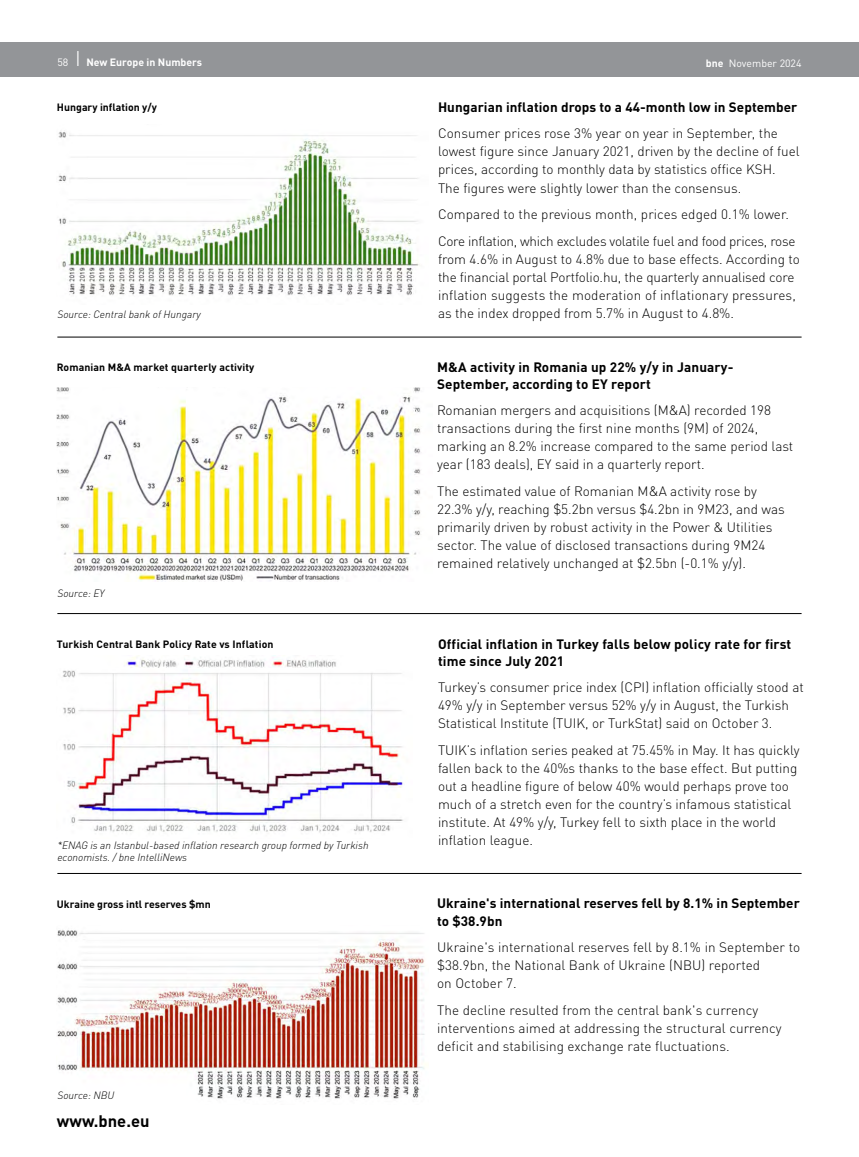
<style>
.page{position:relative;width:859px;height:1157px;background:#fff}
.page>*{position:absolute;margin:0;border:0;box-sizing:border-box;transform-origin:0 0}
.t1{font:700 16.5px "DINOT";color:#000}
.t2{font:300 13.5px/18px "DINOT";color:#000}
.t3{font:700 13.5px/17.2px "DINOT";letter-spacing:.005em;color:#000}
.t4{font:300 13.5px/26.5px "DINOT";letter-spacing:-.02em;color:#000}
.t5{font:italic 300 10.5px/12px "DINOT";color:#000}
.t6{font:700 10.5px "DINOT";letter-spacing:.01em;color:#000}
.t7{font:700 10.5px "DINOT";color:#fff}
.t8{font:10.5px "DINOT";color:#fff}
.s1{font-weight:400}
.s2{font-weight:300;font-size:21px}
.s3{font-weight:700}
</style>
<div class="page">
<div style="left:0;top:42px;width:859px;height:35px;background:#939598"></div>
<hr style="left:57px;top:337px;width:744px;height:1px;background:#000">
<hr style="left:57px;top:613px;width:744px;height:1px;background:#000">
<hr style="left:57px;top:873px;width:744px;height:1px;background:#000">
<img style="left:58px;top:131px;width:361px;height:165px">
<img style="left:57px;top:930px;width:369px;height:169px">
<img style="left:56px;top:387px;width:365px;height:194px">
<img style="left:125px;top:655px;width:211px;height:13px">
<img style="left:63px;top:670px;width:340px;height:164px">
<p class="t7" style="left:57px;top:56px;width:146px"><span class="s1">58</span> <span class="s2">I</span> New Europe in Numbers</p>
<p class="t8" style="left:706px;top:56px;width:97px"><span class="s3">bne</span> November 2024</p>
<p class="t6" style="left:57px;top:101px;width:101px">Hungary inflation y/y</p>
<p class="t5" style="left:57px;top:308px;width:145px">Source: Central bank of Hungary</p>
<p class="t6" style="left:57px;top:361px;width:199px">Romanian M&amp;A market quarterly activity</p>
<p class="t5" style="left:57px;top:587px;width:49px">Source: EY</p>
<p class="t6" style="left:57px;top:637px;width:218px">Turkish Central Bank Policy Rate vs Inflation</p>
<p class="t5" style="left:57px;top:839px;width:313px">*ENAG is an Istanbul-based inflation research group formed by Turkish economists. / bne IntelliNews</p>
<p class="t6" style="left:57px;top:897px;width:155px">Ukraine gross intl reserves $mn</p>
<p class="t5" style="left:57px;top:1089px;width:59px">Source: NBU</p>
<p class="t1" style="left:57px;top:1110px;width:94px">www.bne.eu</p>
<p class="t3" style="left:438px;top:98px;width:361px">Hungarian inflation drops to a 44-month low in September</p>
<p class="t2" style="left:438px;top:124px;width:363px">Consumer prices rose 3% year on year in September, the lowest figure since January 2021, driven by the decline of fuel prices, according to monthly data by statistics office KSH.<br>The figures were slightly lower than the consensus.</p>
<p class="t4" style="left:438px;top:201px;width:359px">Compared to the previous month, prices edged 0.1% lower.<br>Core inflation, which excludes volatile fuel and food prices, rose</p>
<p class="t2" style="left:438px;top:249px;width:363px">from 4.6% in August to 4.8% due to base effects. According to the financial portal Portfolio.hu, the quarterly annualised core inflation suggests the moderation of inflationary pressures, as the index dropped from 5.7% in August to 4.8%.</p>
<p class="t3" style="left:437px;top:357px;width:298px">M&amp;A activity in Romania up 22% y/y in January-<br>September, according to EY report</p>
<p class="t2" style="left:437px;top:401px;width:358px">Romanian mergers and acquisitions (M&amp;A) recorded 198 transactions during the first nine months (9M) of 2024, marking an 8.2% increase compared to the same period last year (183 deals), EY said in a quarterly report.</p>
<p class="t2" style="left:437px;top:482px;width:349px">The estimated value of Romanian M&amp;A activity rose by 22.3% y/y, reaching $5.2bn versus $4.2bn in 9M23, and was primarily driven by robust activity in the Power &amp; Utilities sector. The value of disclosed transactions during 9M24 remained relatively unchanged at $2.5bn (-0.1% y/y).</p>
<p class="t3" style="left:438px;top:634px;width:355px">Official inflation in Turkey falls below policy rate for first time since July 2021</p>
<p class="t2" style="left:438px;top:678px;width:367px">Turkey’s consumer price index (CPI) inflation officially stood at<br>49% y/y in September versus 52% y/y in August, the Turkish<br>Statistical Institute (TUIK, or TurkStat) said on October 3.</p>
<p class="t2" style="left:438px;top:741px;width:363px">TUIK’s inflation series peaked at 75.45% in May. It has quickly fallen back to the 40%s thanks to the base effect. But putting out a headline figure of below 40% would perhaps prove too much of a stretch even for the country’s infamous statistical institute. At 49% y/y, Turkey fell to sixth place in the world inflation league.</p>
<p class="t3" style="left:437px;top:894px;width:364px">Ukraine's international reserves fell by 8.1% in September to $38.9bn</p>
<p class="t2" style="left:437px;top:938px;width:365px">Ukraine's international reserves fell by 8.1% in September to $38.9bn, the National Bank of Ukraine (NBU) reported<br>on October 7.</p>
<p class="t2" style="left:437px;top:1000px;width:346px">The decline resulted from the central bank's currency interventions aimed at addressing the structural currency deficit and stabilising exchange rate fluctuations.</p>
</div>
